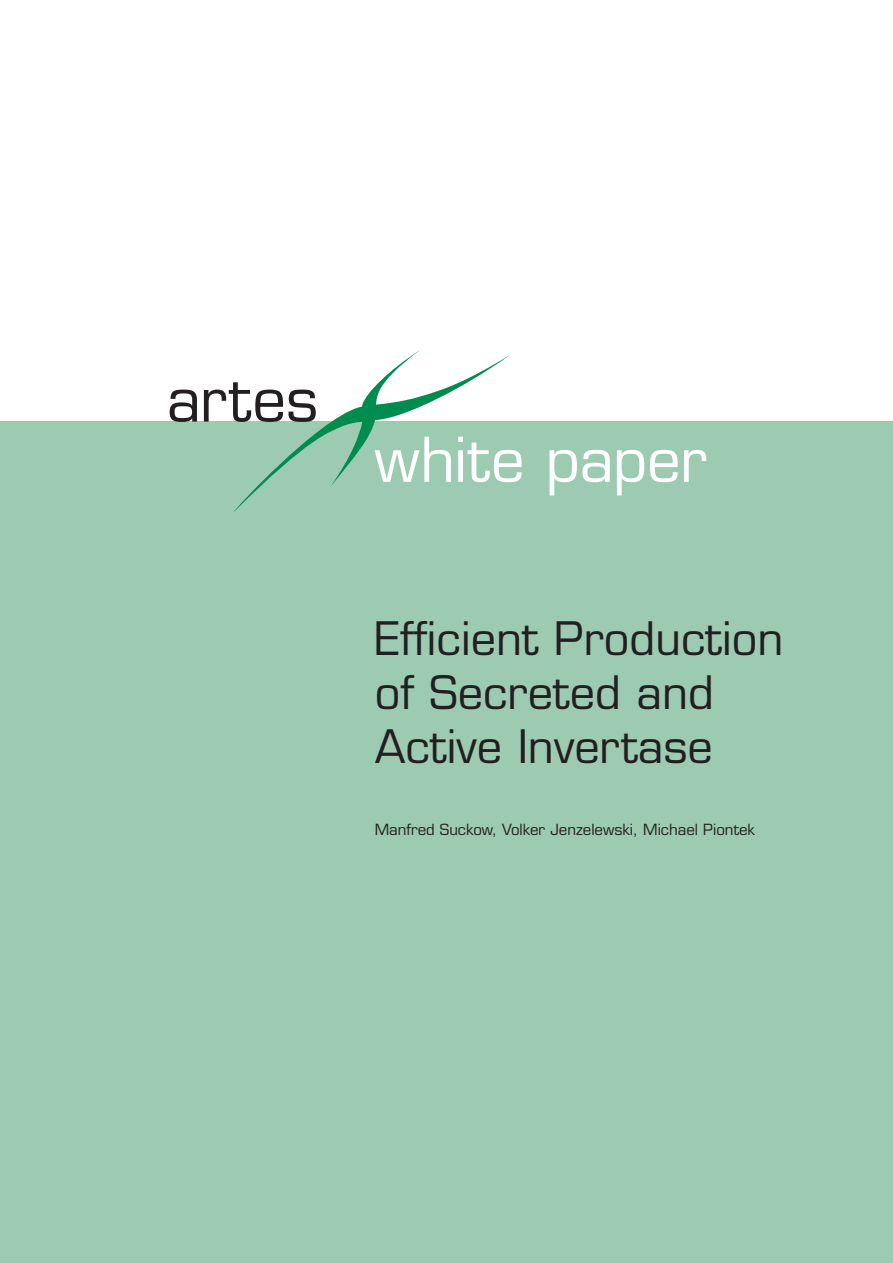
<style>
.page{position:relative;width:893px;height:1263px;background:#fff}
.page>*{position:absolute;margin:0;border:0;box-sizing:border-box;transform-origin:0 0}
.t1{font:60.15px "Eurostile";letter-spacing:-.01em;color:#fff}
.t2{font:60.15px "Eurostile";letter-spacing:.005em;color:#231f20}
.t3{font:45px/54px "Eurostile";color:#231f20}
.t4{font:15px "Eurostile";color:#231f20}
</style>
<div class="page">
<div style="left:0;top:421px;width:893px;height:842px;background:#9ccbb2"></div>
<svg style="left:233px;top:350px;width:277px;height:163px"></svg>
<h1 class="t2" style="left:167px;top:363px;width:153px">artes</h1>
<h1 class="t1" style="left:374px;top:424px;width:334px">white paper</h1>
<p class="t3" style="left:375px;top:611px;width:410px">Efficient Production of Secreted and<br>Active Invertase</p>
<p class="t4" style="left:375px;top:820px;width:382px">Manfred Suckow, Volker Jenzelewski, Michael Piontek</p>
</div>
